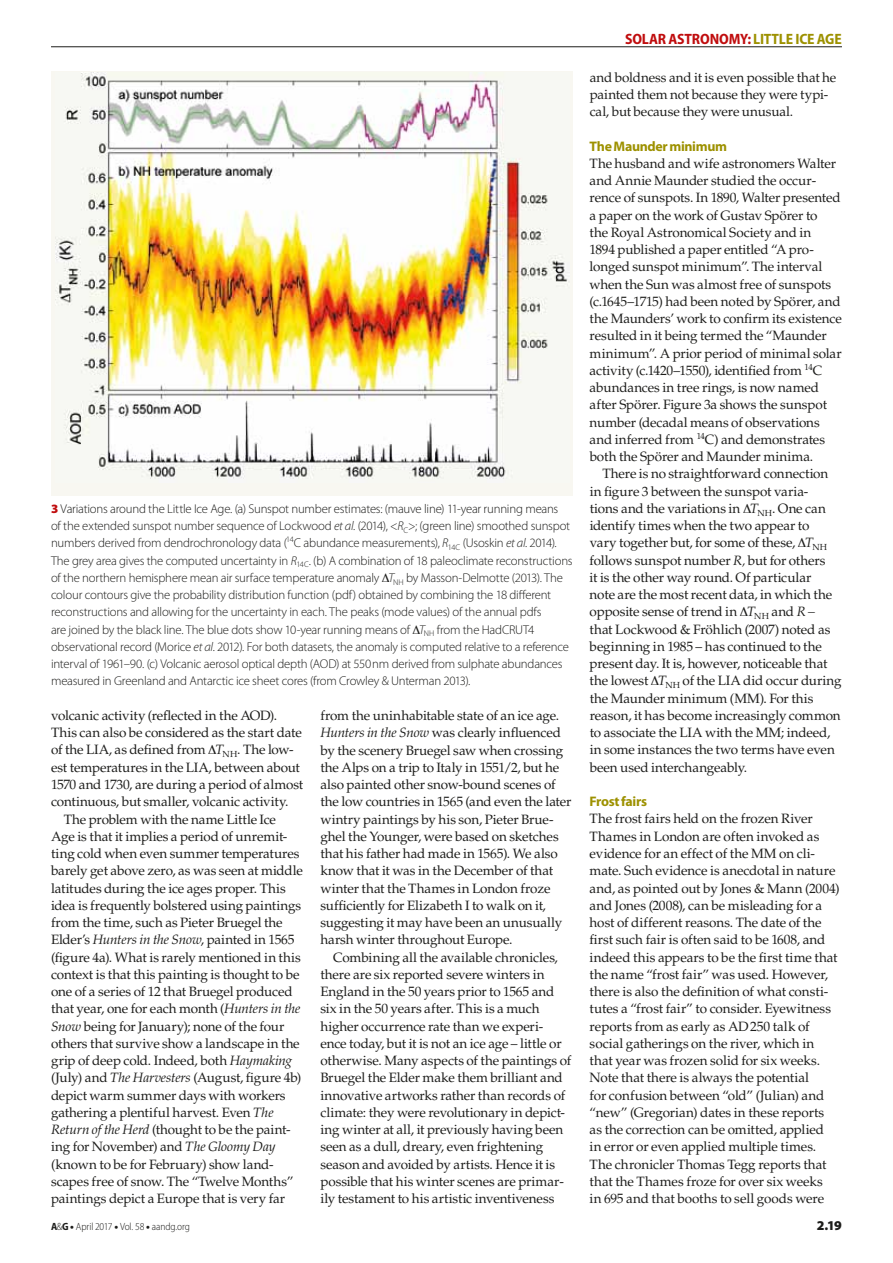
<style>
.page{position:relative;width:893px;height:1263px;background:#fff}
.page>*{position:absolute;margin:0;border:0;box-sizing:border-box;transform-origin:0 0}
.t1{font:700 semi-condensed 15px "Myriad Pro";letter-spacing:-.01em;color:#c00d0e}
.t2{font:700 13.8px "Myriad Pro";letter-spacing:-.025em;color:#9d9100}
.t3{font:13.5px/17.2px "Palatino LT Std";letter-spacing:-.01em;color:#1d1d1b}
.t4{font:900 13.5px "Myriad Pro";color:#1d1d1b}
.t5{font:300 12.75px/17.2px "Myriad Pro";letter-spacing:-.015em;color:#1d1d1b}
.t6{font:300 semi-condensed 10.5px "Myriad Pro";letter-spacing:-.01em;color:#1d1d1b}
.s1{font-weight:900;color:#c00d0e}
.s2{font-style:italic}
.s3{color:#9d9100}
.s4{font-weight:700}
.s5{font-weight:900;font-stretch:normal}
</style>
<div class="page">
<hr style="left:51px;top:47px;width:791px;height:1px;background:#1d1d1b">
<div style="left:51px;top:71px;width:522px;height:425px;background:#f8f7f1"></div>
<img style="left:55px;top:72px;width:514px;height:407px">
<p class="t5" style="left:51px;top:500px;width:523px"><span class="s1">3</span> Variations around the Little Ice Age. (a) Sunspot number estimates: (mauve line) 11-year running means<br>of the extended sunspot number sequence of Lockwood <span class="s2">et al.</span> (2014), &lt;<span class="s2">R</span><sub>C</sub>&gt;; (green line) smoothed sunspot numbers derived from dendrochronology data (<sup>14</sup>C abundance measurements), <span class="s2">R</span><sub>14C</sub> (Usoskin <span class="s2">et al.</span> 2014).<br>The grey area gives the computed uncertainty in <span class="s2">R</span><sub>14C</sub>. (b) A combination of 18 paleoclimate reconstructions of the northern hemisphere mean air surface temperature anomaly <span class="s2">T</span><sub>NH</sub> by Masson-Delmotte (2013). The colour contours give the probability distribution function (pdf) obtained by combining the 18 different reconstructions and allowing for the uncertainty in each. The peaks (mode values) of the annual pdfs<br>are joined by the black line. The blue dots show 10-year running means of <span class="s2">T</span><sub>NH</sub> from the HadCRUT4 observational record (Morice <span class="s2">et al.</span> 2012). For both datasets, the anomaly is computed relative to a reference interval of 1961–90. (c) Volcanic aerosol optical depth (AOD) at 550nm derived from sulphate abundances measured in Greenland and Antarctic ice sheet cores (from Crowley &amp; Unterman 2013).</p>
<p class="t3" style="left:51px;top:707px;width:228px">volcanic activity (reflected in the AOD).</p>
<p class="t3" style="left:51px;top:724px;width:252px">This can also be considered as the start date</p>
<p class="t3" style="left:51px;top:741px;width:244px">of the LIA, as defined from <span class="s2">T</span><sub>NH</sub>. The low-</p>
<p class="t3" style="left:51px;top:759px;width:250px">est temperatures in the LIA, between about</p>
<p class="t3" style="left:51px;top:776px;width:254px">1570 and 1730, are during a period of almost</p>
<p class="t3" style="left:51px;top:793px;width:239px">continuous, but smaller, volcanic activity.</p>
<p class="t3" style="left:64px;top:810px;width:214px">The problem with the name Little Ice</p>
<p class="t3" style="left:51px;top:828px;width:238px">Age is that it implies a period of unremit-</p>
<p class="t3" style="left:51px;top:845px;width:250px">ting cold when even summer temperatures</p>
<p class="t3" style="left:51px;top:862px;width:253px">barely get above zero, as was seen at middle</p>
<p class="t3" style="left:51px;top:879px;width:236px">latitudes during the ice ages proper. This</p>
<p class="t3" style="left:51px;top:897px;width:252px">idea is frequently bolstered using paintings</p>
<p class="t3" style="left:51px;top:914px;width:233px">from the time, such as Pieter Bruegel the</p>
<p class="t3" style="left:51px;top:931px;width:245px">Elder’s <span class="s2">Hunters in the Snow</span>, painted in 1565</p>
<p class="t3" style="left:51px;top:948px;width:251px">(figure 4a). What is rarely mentioned in this</p>
<p class="t3" style="left:51px;top:966px;width:250px">context is that this painting is thought to be</p>
<p class="t3" style="left:51px;top:983px;width:243px">one of a series of 12 that Bruegel produced</p>
<p class="t3" style="left:51px;top:1000px;width:251px">that year, one for each month (<span class="s2">Hunters in the</span></p>
<p class="t3" style="left:51px;top:1017px;width:235px"><span class="s2">Snow</span> being for January); none of the four</p>
<p class="t3" style="left:51px;top:1035px;width:250px">others that survive show a landscape in the</p>
<p class="t3" style="left:51px;top:1052px;width:243px">grip of deep cold. Indeed, both <span class="s2">Haymaking</span></p>
<p class="t3" style="left:51px;top:1069px;width:252px">(July) and <span class="s2">The Harvesters</span> (August, figure 4b)</p>
<p class="t3" style="left:51px;top:1086px;width:236px">depict warm summer days with workers</p>
<p class="t3" style="left:51px;top:1104px;width:224px">gathering a plentiful harvest. Even <span class="s2">The</span></p>
<p class="t3" style="left:51px;top:1121px;width:241px"><span class="s2">Return of the Herd</span> (thought to be the paint-</p>
<p class="t3" style="left:51px;top:1138px;width:226px">ing for November) and <span class="s2">The Gloomy Day</span></p>
<p class="t3" style="left:51px;top:1155px;width:224px">(known to be for February) show land-</p>
<p class="t3" style="left:51px;top:1173px;width:244px">scapes free of snow. The “Twelve Months”</p>
<p class="t3" style="left:51px;top:1190px;width:236px">paintings depict a Europe that is very far</p>
<p class="t3" style="left:320px;top:707px;width:253px">from the uninhabitable state of an ice age.<br><span class="s2">Hunters in the Snow</span> was clearly influenced by the scenery Bruegel saw when crossing the Alps on a trip to Italy in 1551/2, but he also painted other snow-bound scenes of the low countries in 1565 (and even the later wintry paintings by his son, Pieter Brue&shy;ghel the Younger, were based on sketches that his father had made in 1565). We also know that it was in the December of that winter that the Thames in London froze sufficiently for Elizabeth I to walk on it, suggesting it may have been an unusually harsh winter throughout Europe.</p>
<p class="t3" style="left:320px;top:949px;width:252px;text-indent:13px">Combining all the available chronicles, there are six reported severe winters in England in the 50 years prior to 1565 and six in the 50 years after. This is a much higher occurrence rate than we experi&shy;ence today, but it is not an ice age – little or otherwise. Many aspects of the paintings of Bruegel the Elder make them brilliant and innovative artworks rather than records of climate: they were revolutionary in depict&shy;ing winter at all, it previously having been seen as a dull, dreary, even frightening season and avoided by artists. Hence it is possible that his winter scenes are primar&shy;ily testament to his artistic inventiveness</p>
<p class="t1" style="left:625px;top:30px;width:218px">SOLAR ASTRONOMY: <span class="s3">LITTLE ICE AGE</span></p>
<p class="t3" style="left:590px;top:69px;width:248px">and boldness and it is even possible that he painted them not because they were typi&shy;cal, but because they were unusual.</p>
<p class="t2" style="left:590px;top:137px;width:139px">The Maunder minimum</p>
<p class="t3" style="left:590px;top:155px;width:254px">The husband and wife astronomers Walter and Annie Maunder studied the occur&shy;rence of sunspots. In 1890, Walter presented a paper on the work of Gustav Spörer to<br>the Royal Astronomical Society and in<br>1894 published a paper entitled “A pro&shy;longed sunspot minimum”. The interval when the Sun was almost free of sunspots (c.1645–1715) had been noted by Spörer, and the Maunders’ work to confirm its existence resulted in it being termed the “Maunder minimum”. A prior period of minimal solar activity (c.1420–1550), identified from <sup>14</sup>C abundances in tree rings, is now named after Spörer. Figure 3a shows the sunspot number (decadal means of observations and inferred from <sup>14</sup>C) and demonstrates both the Spörer and Maunder minima.</p>
<p class="t3" style="left:590px;top:465px;width:254px;text-indent:13px">There is no straightforward connection in figure 3 between the sunspot varia-<br>tions and the variations in <span class="s2">T</span><sub>NH</sub>. One can identify times when the two appear to<br>vary together but, for some of these, <span class="s2">T</span><sub>NH </sub>follows sunspot number <span class="s2">R,</span> but for others<br>it is the other way round. Of particular<br>note are the most recent data, in which the opposite sense of trend in <span class="s2">T</span><sub>NH</sub> and <span class="s2">R –<br></span>that Lockwood &amp; Fröhlich (2007) noted as beginning in 1985 – has continued to the present day. It is, however, noticeable that the lowest <span class="s2">T</span><sub>NH</sub> of the LIA did occur during the Maunder minimum (MM). For this reason, it has become increasingly common to associate the LIA with the MM; indeed, in some instances the two terms have even been used interchangeably.</p>
<p class="t2" style="left:590px;top:792px;width:59px">Frost fairs</p>
<p class="t3" style="left:590px;top:810px;width:251px">The frost fairs held on the frozen River Thames in London are often invoked as evidence for an effect of the MM on cli&shy;mate. Such evidence is anecdotal in nature and, as pointed out by Jones &amp; Mann (2004) and Jones (2008), can be misleading for a host of different reasons. The date of the first such fair is often said to be 1608, and indeed this appears to be the first time that the name “frost fair” was used. However, there is also the definition of what consti&shy;tutes a “frost fair” to consider. Eyewitness reports from as early as AD250 talk of social gatherings on the river, which in that year was frozen solid for six weeks.<br>Note that there is always the potential<br>for confusion between “old” (Julian) and “new” (Gregorian) dates in these reports as the correction can be omitted, applied<br>in error or even applied multiple times.<br>The chronicler Thomas Tegg reports that that the Thames froze for over six weeks<br>in 695 and that booths to sell goods were</p>
<p class="t6" style="left:51px;top:1220px;width:141px"><span class="s4">A</span>&amp;<span class="s4">G</span> <span class="s5">•</span> April 2017 <span class="s5">•</span> Vol. 58 <span class="s5">•</span> aandg.org</p>
<p class="t4" style="left:817px;top:1217px;width:27px">2.19</p>
</div>
